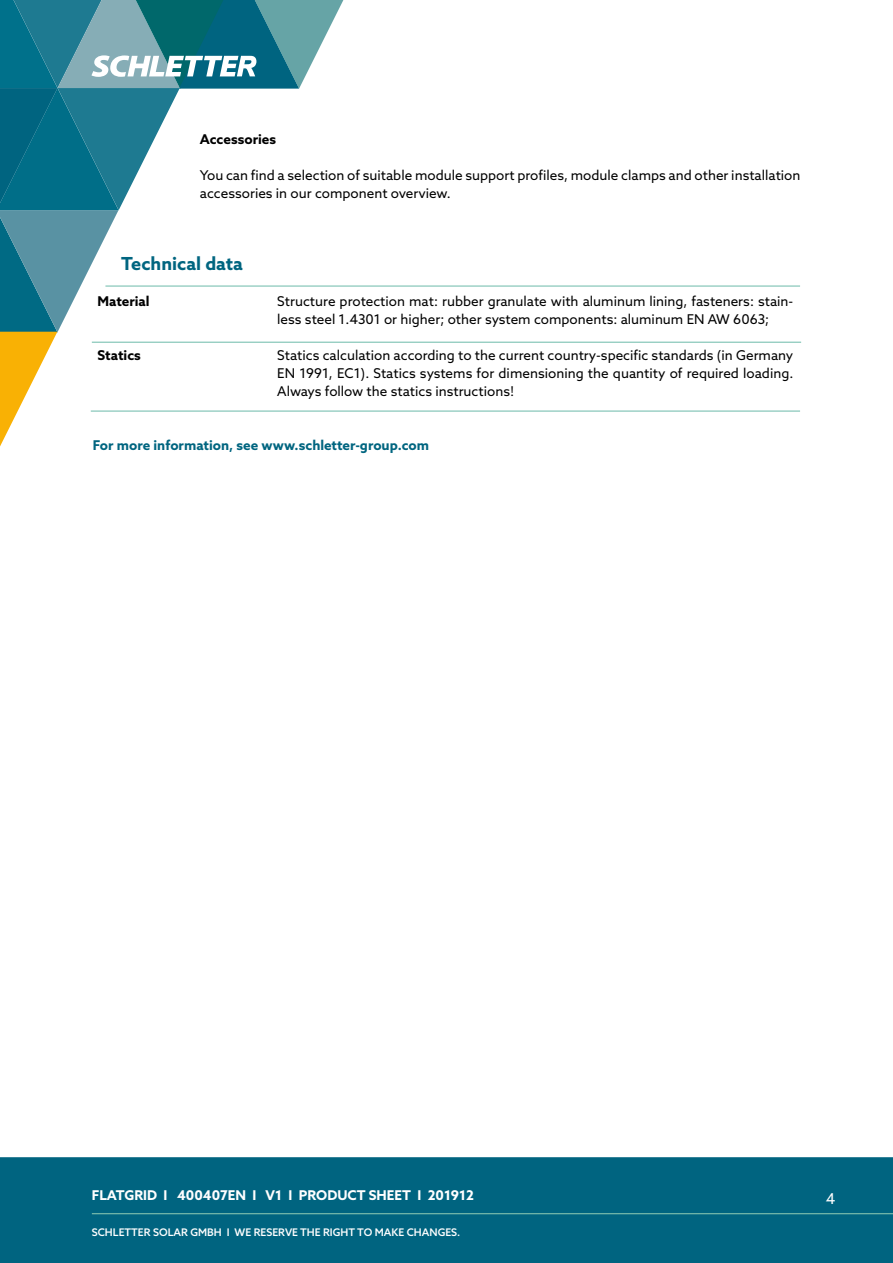
<style>
.page{position:relative;width:893px;height:1263px;background:#fff}
.page>*{position:absolute;margin:0;border:0;box-sizing:border-box;transform-origin:0 0}
.t1{font:700 18px "Azo Sans";color:#006580}
.t2{font:15px "Azo Sans";color:#fff}
.t3{font:13.5px/18px "Azo Sans";color:#000}
.t4{font:700 13.5px "Azo Sans";color:#006580}
.t5{font:700 13.5px "Azo Sans";color:#fff}
.t6{font:700 13.5px "Azo Sans";color:#000}
.t7{font:500 10.5px "Azo Sans";color:#fff}
</style>
<div class="page">
<div style="left:0;top:1157px;width:893px;height:106px;background:#006480"></div>
<hr style="left:92px;top:1213px;width:801px;height:1px;background:#93cdb5">
<svg style="left:0;top:0;width:799px;height:447px"></svg>
<hr style="left:271px;top:285px;width:1px;height:45px;background:#fff">
<hr style="left:92px;top:330px;width:179px;height:2px;background:#fff">
<hr style="left:271px;top:330px;width:528px;height:2px;background:#fff">
<hr style="left:271px;top:332px;width:1px;height:69px;background:#fff">
<hr style="left:105px;top:286px;width:695px;height:1px;background:#6cbaa9">
<hr style="left:92px;top:342px;width:709px;height:1px;background:#6cbaa9">
<hr style="left:91px;top:411px;width:709px;height:1px;background:#6cbaa9">
<p class="t6" style="left:200px;top:130px;width:78px">Accessories</p>
<p class="t3" style="left:200px;top:166px;width:602px">You can find a selection of suitable module support profiles, module clamps and other installation accessories in our component overview.</p>
<h1 class="t1" style="left:121px;top:252px;width:123px">Technical data</h1>
<p class="t6" style="left:98px;top:292px;width:54px">Material</p>
<p class="t3" style="left:277px;top:292px;width:517px">Structure protection mat: rubber granulate with aluminum lining, fasteners: stain&shy;less steel 1.4301 or higher; other system components: aluminum EN AW 6063;</p>
<p class="t6" style="left:98px;top:346px;width:45px">Statics</p>
<p class="t3" style="left:277px;top:346px;width:518px;text-align:justify">Statics calculation according to the current country-specific standards (in Germany EN 1991, EC1). Statics systems for dimensioning the quantity of required loading.<br>Always follow the statics instructions!</p>
<p class="t4" style="left:93px;top:436px;width:338px">For more information, see www.schletter-group.com</p>
<p class="t5" style="left:92px;top:1186px;width:384px">FLATGRID I 400407EN I V1 I PRODUCT SHEET I 201912</p>
<p class="t2" style="left:826px;top:1189px;width:11px">4</p>
<p class="t7" style="left:92px;top:1225px;width:370px">SCHLETTER SOLAR GMBH I WE RESERVE THE RIGHT TO MAKE CHANGES.</p>
</div>
